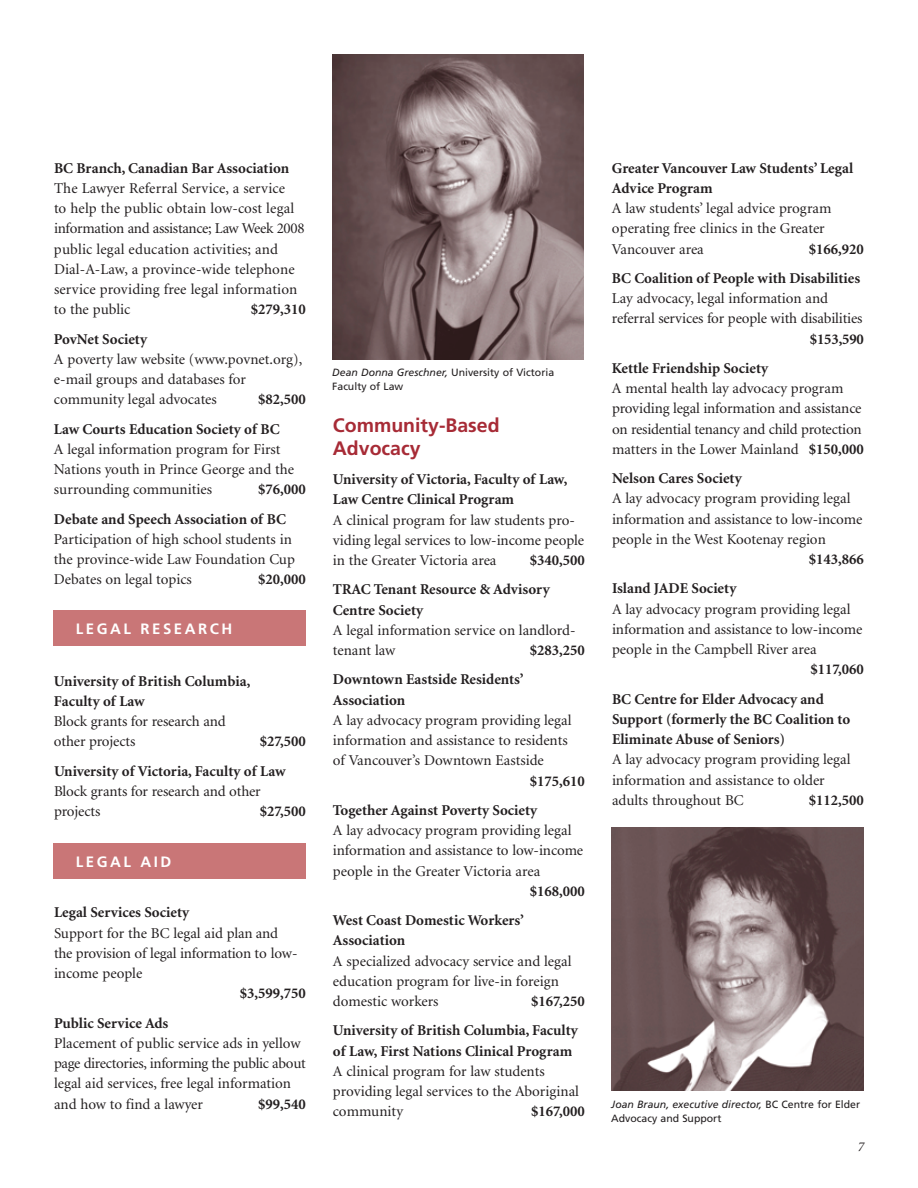
<style>
.page{position:relative;width:918px;height:1188px;background:#fff}
.page>*{position:absolute;margin:0;border:0;box-sizing:border-box;transform-origin:0 0}
.t1{font:700 19.5px/22.5px "Frutiger";color:#a72b36}
.t2{font:15px/20.2px "Minion";color:#231f20}
.t3{font:700 15px/29.2px "Minion";color:#231f20}
.t4{font:700 15px "Frutiger";letter-spacing:.165em;color:#fff}
.t5{font:italic 13.5px "Minion";color:#231f20}
.t6{font:10.5px/13.5px "Frutiger";color:#231f20}
.s1{font-style:italic}
.s2{font-weight:700}
</style>
<div class="page">
<div style="left:53px;top:610px;width:252px;height:36px;background:#c97677"></div>
<div style="left:53px;top:843px;width:252px;height:36px;background:#c97677"></div>
<img style="left:332px;top:54px;width:252px;height:305px">
<img style="left:611px;top:828px;width:252px;height:263px">
<p class="t3" style="left:54px;top:154px;width:237px">BC Branch, Canadian Bar Association</p>
<p class="t2" style="left:54px;top:179px;width:252px">The Lawyer Referral Service, a service<br>to help the public obtain low-cost legal information and assistance; Law Week 2008 public legal education activities; and Dial-A-Law, a province-wide telephone service providing free legal information to the public</p>
<p class="t3" style="left:251px;top:296px;width:57px">$279,310</p>
<p class="t3" style="left:54px;top:325px;width:95px">PovNet Society</p>
<p class="t2" style="left:54px;top:350px;width:250px">A poverty law website (www.povnet.org), e-mail groups and databases for community legal advocates</p>
<p class="t3" style="left:54px;top:386px;width:254px;text-indent:204px">$82,500<br>Law Courts Education Society of BC</p>
<p class="t2" style="left:54px;top:440px;width:241px">A legal information program for First<br>Nations youth in Prince George and the surrounding communities</p>
<p class="t3" style="left:54px;top:476px;width:254px;text-indent:204px">$76,000<br>Debate and Speech Association of BC</p>
<p class="t2" style="left:54px;top:530px;width:242px">Participation of high school students in the province-wide Law Foundation Cup<br>Debates on legal topics</p>
<p class="t3" style="left:258px;top:566px;width:49px">$20,000</p>
<p class="t4" style="left:76px;top:623px;width:158px">LEGAL RESEARCH</p>
<p class="t3" style="left:54px;top:672px;width:198px;line-height:20.2px">University of British Columbia,<br>Faculty of Law</p>
<p class="t2" style="left:54px;top:712px;width:173px">Block grants for research and other projects</p>
<p class="t3" style="left:54px;top:728px;width:254px;text-indent:206px">$27,500<br>University of Victoria, Faculty of Law</p>
<p class="t2" style="left:54px;top:782px;width:208px">Block grants for research and other projects</p>
<p class="t3" style="left:260px;top:798px;width:48px">$27,500</p>
<p class="t4" style="left:76px;top:855px;width:97px">LEGAL AID</p>
<p class="t3" style="left:54px;top:899px;width:137px">Legal Services Society</p>
<p class="t2" style="left:54px;top:924px;width:245px">Support for the BC legal aid plan and the provision of legal information to low&shy;income people</p>
<p class="t3" style="left:240px;top:980px;width:68px">$3,599,750</p>
<p class="t3" style="left:54px;top:1009px;width:116px">Public Service Ads</p>
<p class="t2" style="left:54px;top:1034px;width:253px">Placement of public service ads in yellow page directories, informing the public about legal aid services, free legal information and how to find a lawyer</p>
<p class="t3" style="left:258px;top:1090px;width:49px">$99,540</p>
<p class="t6" style="left:332px;top:367px;width:223px"><span class="s1">Dean Donna Greschner,</span> University of Victoria<br>Faculty of Law</p>
<h1 class="t1" style="left:333px;top:416px;width:168px">Community-Based<br>Advocacy</h1>
<p class="t3" style="left:333px;top:470px;width:236px;line-height:20.2px">University of Victoria, Faculty of Law,<br>Law Centre Clinical Program</p>
<p class="t2" style="left:333px;top:511px;width:253px">A clinical program for law students pro&shy;viding legal services to low-income people in the Greater Victoria area</p>
<p class="t3" style="left:333px;top:547px;width:254px;text-indent:197px">$340,500<br>TRAC Tenant Resource &amp; Advisory</p>
<p class="t3" style="left:333px;top:596px;width:92px">Centre Society</p>
<p class="t2" style="left:333px;top:621px;width:244px">A legal information service on landlord&shy;tenant law</p>
<p class="t3" style="left:530px;top:637px;width:57px">$283,250</p>
<p class="t3" style="left:333px;top:671px;width:192px;line-height:20.2px">Downtown Eastside Residents’<br>Association</p>
<p class="t2" style="left:333px;top:711px;width:240px">A lay advocacy program providing legal information and assistance to residents of Vancouver’s Downtown Eastside</p>
<p class="t3" style="left:333px;top:767px;width:254px;text-indent:197px">$175,610<br>Together Against Poverty Society</p>
<p class="t2" style="left:333px;top:821px;width:252px">A lay advocacy program providing legal information and assistance to low-income people in the Greater Victoria area</p>
<p class="t3" style="left:530px;top:878px;width:57px">$168,000</p>
<p class="t3" style="left:333px;top:911px;width:193px;line-height:20.2px">West Coast Domestic Workers’<br>Association</p>
<p class="t2" style="left:333px;top:952px;width:240px">A specialized advocacy service and legal education program for live-in foreign domestic workers</p>
<p class="t3" style="left:333px;top:988px;width:254px;text-indent:198px">$167,250<br>University of British Columbia, Faculty</p>
<p class="t3" style="left:333px;top:1037px;width:241px">of Law, First Nations Clinical Program</p>
<p class="t2" style="left:333px;top:1062px;width:248px">A clinical program for law students providing legal services to the Aboriginal community</p>
<p class="t3" style="left:531px;top:1098px;width:55px">$167,000</p>
<p class="t3" style="left:612px;top:159px;width:243px;line-height:20.2px">Greater Vancouver Law Students’ Legal<br>Advice Program</p>
<p class="t2" style="left:612px;top:199px;width:221px">A law students’ legal advice program operating free clinics in the Greater<br>Vancouver area</p>
<p class="t3" style="left:612px;top:235px;width:254px;text-align:right">$166,920<br>BC Coalition of People with Disabilities</p>
<p class="t2" style="left:612px;top:289px;width:252px">Lay advocacy, legal information and referral services for people with disabilities</p>
<p class="t3" style="left:810px;top:325px;width:56px">$153,590</p>
<p class="t3" style="left:612px;top:355px;width:158px">Kettle Friendship Society</p>
<p class="t2" style="left:612px;top:379px;width:254px">A mental health lay advocacy program providing legal information and assistance on residential tenancy and child protection matters in the Lower Mainland <span class="s2">$150,000</span></p>
<p class="t3" style="left:612px;top:465px;width:131px">Nelson Cares Society</p>
<p class="t2" style="left:612px;top:490px;width:252px">A lay advocacy program providing legal information and assistance to low-income people in the West Kootenay region</p>
<p class="t3" style="left:809px;top:546px;width:57px">$143,866</p>
<p class="t3" style="left:612px;top:575px;width:126px">Island JADE Society</p>
<p class="t2" style="left:612px;top:600px;width:252px">A lay advocacy program providing legal information and assistance to low-income people in the Campbell River area</p>
<p class="t3" style="left:612px;top:656px;width:254px;text-indent:198px">$117,060<br>BC Centre for Elder Advocacy and</p>
<p class="t3" style="left:612px;top:710px;width:240px;line-height:20.2px">Support (formerly the BC Coalition to<br>Eliminate Abuse of Seniors)</p>
<p class="t2" style="left:612px;top:751px;width:240px">A lay advocacy program providing legal information and assistance to older adults throughout BC</p>
<p class="t3" style="left:809px;top:787px;width:57px">$112,500</p>
<p class="t6" style="left:611px;top:1099px;width:250px"><span class="s1">Joan Braun, executive director,</span> BC Centre for Elder<br>Advocacy and Support</p>
<p class="t5" style="left:858px;top:1142px;width:8px">7</p>
</div>
